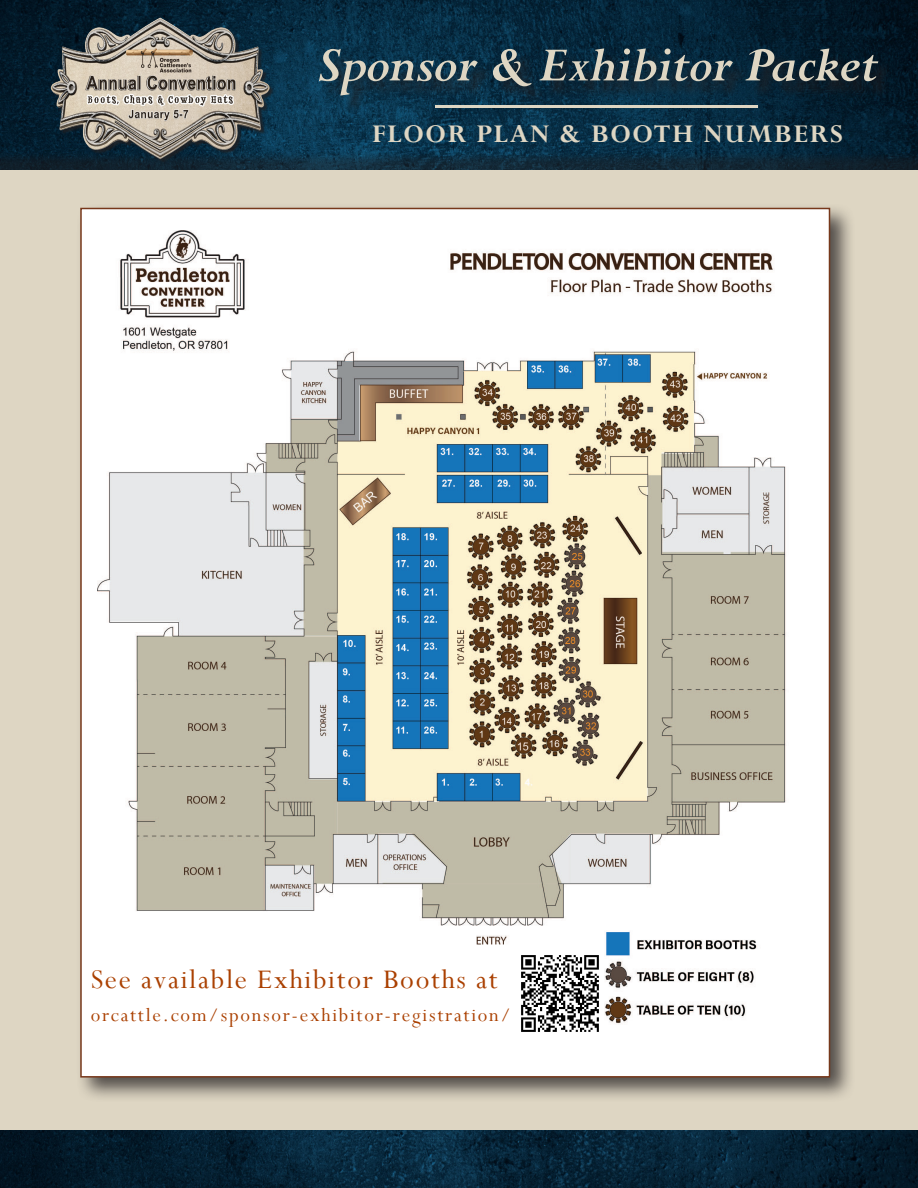
<style>
.page{position:relative;width:918px;height:1188px;background:#fff}
.page>*{position:absolute;margin:0;border:0;box-sizing:border-box;transform-origin:0 0}
.t1{font:italic 700 54px "Perpetua";letter-spacing:-.01em;color:#ded6c3}
.t2{font:30px "Perpetua";letter-spacing:.055em;color:#aa4000}
.t3{font:700 28.5px "Perpetua";letter-spacing:.06em;color:#ded6c3}
.t4{font:21px "Perpetua";letter-spacing:.08em;color:#aa4000}
</style>
<div class="page">
<img style="left:0;top:0;width:918px;height:1188px">
<div style="left:0;top:171px;width:918px;height:959px;background:#ded6c3"></div>
<img style="left:42px;top:14px;width:240px;height:152px">
<div style="left:322px;top:52px;width:574px;height:62px;background:#231f20;opacity:.75"></div>
<hr style="left:435px;top:105px;width:323px;height:2px;background:#ded6c3">
<div style="left:75px;top:203px;width:781px;height:900px;background:#231f20;opacity:.75"></div>
<div style="left:81px;top:208px;width:749px;height:869px;background:#fff"></div>
<img style="left:98px;top:230px;width:688px;height:794px">
<img style="left:520px;top:953px;width:80px;height:79px">
<p class="t1" style="left:317px;top:31px;width:562px">Sponsor &amp; Exhibitor Packet</p>
<p class="t3" style="left:372px;top:116px;width:473px">FLOOR PLAN &amp; BOOTH NUMBERS</p>
<h2 class="t2" style="left:91px;top:961px;width:408px">See available Exhibitor Booths at</h2>
<p class="t4" style="left:91px;top:1002px;width:422px">orcattle.com/sponsor-exhibitor-registration/</p>
</div>
